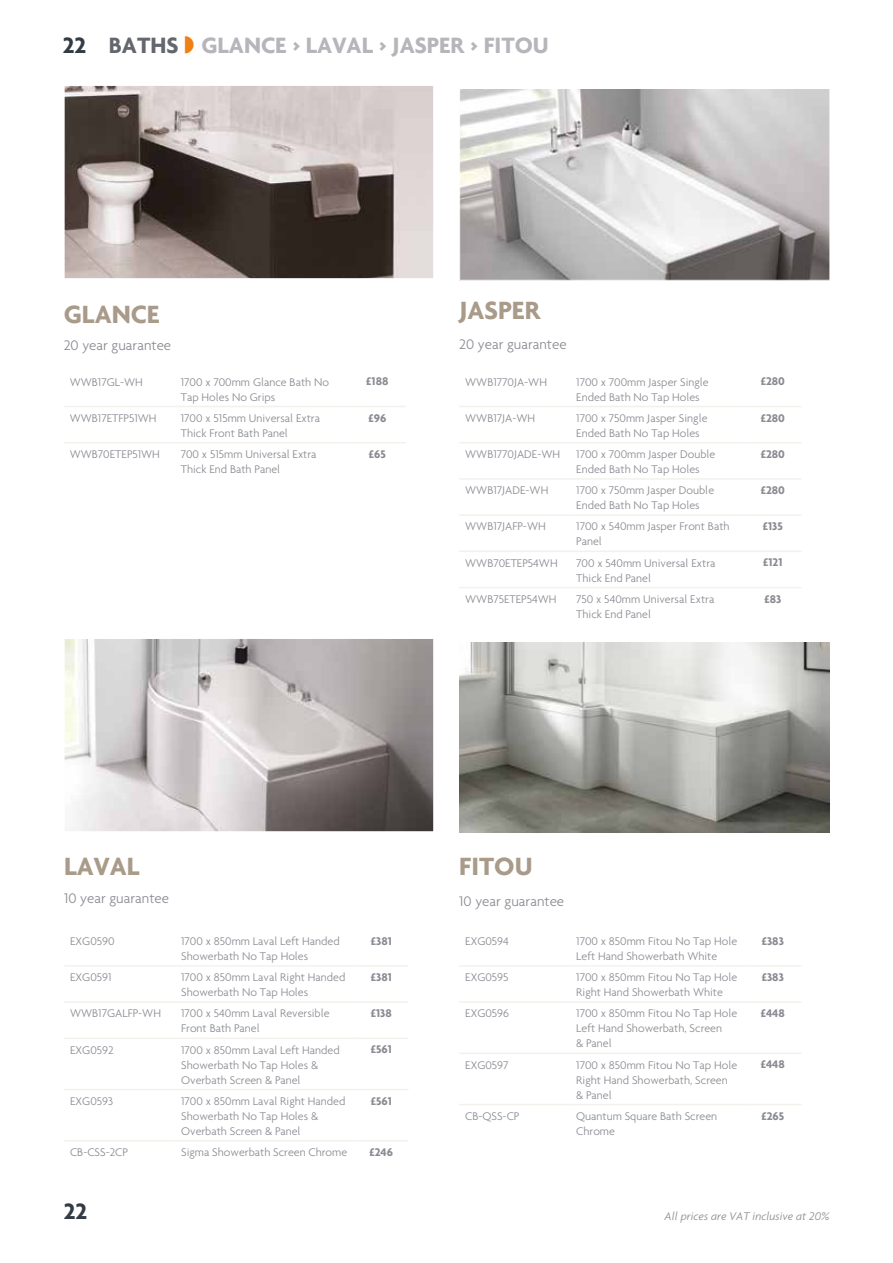
<style>
.page{position:relative;width:893px;height:1263px;background:#fff}
.page>*{position:absolute;margin:0;border:0;box-sizing:border-box;transform-origin:0 0}
.t1{font:700 27px "Agenda";color:#a99b8a}
.t2{font:700 24px "Agenda";color:#b6b5ba}
.t3{font:700 24px "Agenda";color:#333c45}
.t4{font:300 15px "Agenda";color:#8a8b92}
.t5{font:300 12px/15px "Agenda";color:#8a8b92}
.t6{font:700 12px "Agenda";color:#8a8b92}
.t7{font:italic 300 12px "Agenda";color:#8a8b92}
.s1{color:#65676f}
.s2{color:#f08013}
</style>
<div class="page">
<img style="left:66px;top:87px;width:366px;height:190px">
<div style="left:64px;top:85px;width:370px;height:194px;border:1px solid #fff"></div>
<img style="left:66px;top:640px;width:366px;height:190px">
<div style="left:64px;top:638px;width:370px;height:194px;border:1px solid #fff"></div>
<img style="left:461px;top:89px;width:367px;height:190px">
<div style="left:459px;top:87px;width:371px;height:194px;border:1px solid #fff"></div>
<hr style="left:64px;top:406px;width:111px;height:1px;background:#f4f1ed">
<hr style="left:175px;top:406px;width:174px;height:1px;background:#f4f1ed">
<hr style="left:349px;top:406px;width:57px;height:1px;background:#f4f1ed">
<hr style="left:64px;top:442px;width:111px;height:1px;background:#f4f1ed">
<hr style="left:175px;top:442px;width:174px;height:1px;background:#f4f1ed">
<hr style="left:349px;top:442px;width:57px;height:1px;background:#f4f1ed">
<hr style="left:459px;top:406px;width:111px;height:1px;background:#f4f1ed">
<hr style="left:570px;top:406px;width:174px;height:1px;background:#f4f1ed">
<hr style="left:744px;top:406px;width:57px;height:1px;background:#f4f1ed">
<hr style="left:459px;top:442px;width:111px;height:1px;background:#f4f1ed">
<hr style="left:570px;top:442px;width:174px;height:1px;background:#f4f1ed">
<hr style="left:744px;top:442px;width:57px;height:1px;background:#f4f1ed">
<hr style="left:459px;top:478px;width:111px;height:2px;background:#f4f1ed">
<hr style="left:570px;top:478px;width:174px;height:2px;background:#f4f1ed">
<hr style="left:744px;top:478px;width:57px;height:2px;background:#f4f1ed">
<hr style="left:459px;top:514px;width:111px;height:2px;background:#f4f1ed">
<hr style="left:570px;top:514px;width:174px;height:2px;background:#f4f1ed">
<hr style="left:744px;top:514px;width:57px;height:2px;background:#f4f1ed">
<hr style="left:459px;top:551px;width:111px;height:1px;background:#f4f1ed">
<hr style="left:570px;top:551px;width:174px;height:1px;background:#f4f1ed">
<hr style="left:744px;top:551px;width:57px;height:1px;background:#f4f1ed">
<hr style="left:459px;top:587px;width:111px;height:1px;background:#f4f1ed">
<hr style="left:570px;top:587px;width:174px;height:1px;background:#f4f1ed">
<hr style="left:744px;top:587px;width:57px;height:1px;background:#f4f1ed">
<hr style="left:459px;top:965px;width:111px;height:2px;background:#f4f1ed">
<hr style="left:570px;top:965px;width:174px;height:2px;background:#f4f1ed">
<hr style="left:744px;top:965px;width:57px;height:2px;background:#f4f1ed">
<hr style="left:459px;top:1001px;width:111px;height:2px;background:#f4f1ed">
<hr style="left:570px;top:1001px;width:174px;height:2px;background:#f4f1ed">
<hr style="left:744px;top:1001px;width:57px;height:2px;background:#f4f1ed">
<hr style="left:459px;top:1052px;width:111px;height:2px;background:#f4f1ed">
<hr style="left:570px;top:1052px;width:174px;height:2px;background:#f4f1ed">
<hr style="left:744px;top:1052px;width:57px;height:2px;background:#f4f1ed">
<hr style="left:459px;top:1104px;width:111px;height:1px;background:#f4f1ed">
<hr style="left:570px;top:1104px;width:174px;height:1px;background:#f4f1ed">
<hr style="left:744px;top:1104px;width:57px;height:1px;background:#f4f1ed">
<hr style="left:64px;top:965px;width:111px;height:2px;background:#f4f1ed">
<hr style="left:175px;top:965px;width:179px;height:2px;background:#f4f1ed">
<hr style="left:354px;top:965px;width:54px;height:2px;background:#f4f1ed">
<hr style="left:64px;top:1001px;width:111px;height:2px;background:#f4f1ed">
<hr style="left:175px;top:1001px;width:179px;height:2px;background:#f4f1ed">
<hr style="left:354px;top:1001px;width:54px;height:2px;background:#f4f1ed">
<hr style="left:64px;top:1037px;width:111px;height:2px;background:#f4f1ed">
<hr style="left:175px;top:1037px;width:179px;height:2px;background:#f4f1ed">
<hr style="left:354px;top:1037px;width:54px;height:2px;background:#f4f1ed">
<hr style="left:64px;top:1089px;width:111px;height:1px;background:#f4f1ed">
<hr style="left:175px;top:1089px;width:179px;height:1px;background:#f4f1ed">
<hr style="left:354px;top:1089px;width:54px;height:1px;background:#f4f1ed">
<hr style="left:64px;top:1140px;width:111px;height:1px;background:#f4f1ed">
<hr style="left:175px;top:1140px;width:179px;height:1px;background:#f4f1ed">
<hr style="left:354px;top:1140px;width:54px;height:1px;background:#f4f1ed">
<img style="left:459px;top:643px;width:370px;height:189px">
<h2 class="t3" style="left:63px;top:31px;width:25px">22</h2>
<h2 class="t2" style="left:109px;top:31px;width:441px"><span class="s1">BATHS</span> <span class="s2">◗</span> GLANCE &gt; LAVAL &gt; JASPER &gt; FITOU</h2>
<h1 class="t1" style="left:64px;top:298px;width:97px">GLANCE</h1>
<h1 class="t1" style="left:459px;top:294px;width:83px">JASPER</h1>
<p class="t4" style="left:64px;top:336px;width:109px">20 year guarantee</p>
<p class="t4" style="left:459px;top:336px;width:109px">20 year guarantee</p>
<p class="t5" style="left:70px;top:374px;width:75px">WWB17GL-WH</p>
<p class="t5" style="left:181px;top:374px;width:150px">1700 x 700mm Glance Bath No<br>Tap Holes No Grips</p>
<p class="t6" style="left:366px;top:374px;width:24px">£188</p>
<p class="t5" style="left:70px;top:410px;width:88px">WWB17ETFP51WH</p>
<p class="t5" style="left:181px;top:410px;width:141px">1700 x 515mm Universal Extra<br>Thick Front Bath Panel</p>
<p class="t6" style="left:368px;top:410px;width:19px">£96</p>
<p class="t5" style="left:70px;top:446px;width:92px">WWB70ETEP51WH</p>
<p class="t5" style="left:181px;top:446px;width:137px">700 x 515mm Universal Extra<br>Thick End Bath Panel</p>
<p class="t6" style="left:369px;top:447px;width:18px">£65</p>
<p class="t5" style="left:465px;top:374px;width:83px">WWB1770JA-WH</p>
<p class="t5" style="left:576px;top:374px;width:134px">1700 x 700mm Jasper Single<br>Ended Bath No Tap Holes</p>
<p class="t6" style="left:761px;top:374px;width:26px">£280</p>
<p class="t5" style="left:465px;top:410px;width:71px">WWB17JA-WH</p>
<p class="t5" style="left:576px;top:410px;width:133px">1700 x 750mm Jasper Single<br>Ended Bath No Tap Holes</p>
<p class="t6" style="left:761px;top:410px;width:26px">£280</p>
<p class="t5" style="left:465px;top:446px;width:96px">WWB1770JADE-WH</p>
<p class="t5" style="left:576px;top:446px;width:141px">1700 x 700mm Jasper Double<br>Ended Bath No Tap Holes</p>
<p class="t6" style="left:761px;top:447px;width:26px">£280</p>
<p class="t5" style="left:465px;top:483px;width:85px">WWB17JADE-WH</p>
<p class="t5" style="left:576px;top:483px;width:139px">1700 x 750mm Jasper Double<br>Ended Bath No Tap Holes</p>
<p class="t6" style="left:761px;top:483px;width:26px">£280</p>
<p class="t5" style="left:465px;top:519px;width:82px">WWB17JAFP-WH</p>
<p class="t5" style="left:576px;top:519px;width:155px">1700 x 540mm Jasper Front Bath<br>Panel</p>
<p class="t6" style="left:763px;top:519px;width:22px">£135</p>
<p class="t5" style="left:465px;top:555px;width:94px">WWB70ETEP54WH</p>
<p class="t5" style="left:576px;top:555px;width:141px">700 x 540mm Universal Extra<br>Thick End Panel</p>
<p class="t6" style="left:763px;top:555px;width:21px">£121</p>
<p class="t5" style="left:465px;top:591px;width:93px">WWB75ETEP54WH</p>
<p class="t5" style="left:576px;top:591px;width:140px">750 x 540mm Universal Extra<br>Thick End Panel</p>
<p class="t6" style="left:764px;top:591px;width:18px">£83</p>
<h1 class="t1" style="left:64px;top:849px;width:77px">LAVAL</h1>
<h1 class="t1" style="left:459px;top:850px;width:75px">FITOU</h1>
<p class="t4" style="left:64px;top:889px;width:106px">10 year guarantee</p>
<p class="t4" style="left:459px;top:892px;width:106px">10 year guarantee</p>
<p class="t5" style="left:70px;top:933px;width:46px">EXG0590</p>
<p class="t5" style="left:181px;top:933px;width:160px">1700 x 850mm Laval Left Handed<br>Showerbath No Tap Holes</p>
<p class="t6" style="left:371px;top:934px;width:22px">£381</p>
<p class="t5" style="left:70px;top:969px;width:43px">EXG0591</p>
<p class="t5" style="left:181px;top:969px;width:166px">1700 x 850mm Laval Right Handed<br>Showerbath No Tap Holes</p>
<p class="t6" style="left:371px;top:970px;width:22px">£381</p>
<p class="t5" style="left:70px;top:1006px;width:92px">WWB17GALFP-WH</p>
<p class="t5" style="left:181px;top:1006px;width:150px">1700 x 540mm Laval Reversible<br>Front Bath Panel</p>
<p class="t6" style="left:371px;top:1006px;width:22px">£138</p>
<p class="t5" style="left:70px;top:1042px;width:45px">EXG0592</p>
<p class="t5" style="left:181px;top:1042px;width:160px">1700 x 850mm Laval Left Handed<br>Showerbath No Tap Holes &amp;<br>Overbath Screen &amp; Panel</p>
<p class="t6" style="left:371px;top:1042px;width:23px">£561</p>
<p class="t5" style="left:70px;top:1093px;width:44px">EXG0593</p>
<p class="t5" style="left:181px;top:1093px;width:166px">1700 x 850mm Laval Right Handed<br>Showerbath No Tap Holes &amp;<br>Overbath Screen &amp; Panel</p>
<p class="t6" style="left:371px;top:1093px;width:23px">£561</p>
<p class="t5" style="left:70px;top:1144px;width:59px">CB-CSS-2CP</p>
<p class="t5" style="left:181px;top:1144px;width:168px">Sigma Showerbath Screen Chrome</p>
<p class="t6" style="left:370px;top:1145px;width:25px">£246</p>
<h2 class="t3" style="left:64px;top:1197px;width:25px">22</h2>
<p class="t5" style="left:465px;top:933px;width:45px">EXG0594</p>
<p class="t5" style="left:576px;top:933px;width:162px">1700 x 850mm Fitou No Tap Hole<br>Left Hand Showerbath White</p>
<p class="t6" style="left:762px;top:934px;width:24px">£383</p>
<p class="t5" style="left:465px;top:969px;width:45px">EXG0595</p>
<p class="t5" style="left:576px;top:969px;width:162px">1700 x 850mm Fitou No Tap Hole<br>Right Hand Showerbath White</p>
<p class="t6" style="left:762px;top:970px;width:24px">£383</p>
<p class="t5" style="left:465px;top:1006px;width:45px">EXG0596</p>
<p class="t5" style="left:576px;top:1006px;width:162px">1700 x 850mm Fitou No Tap Hole<br>Left Hand Showerbath, Screen<br>&amp; Panel</p>
<p class="t6" style="left:761px;top:1006px;width:26px">£448</p>
<p class="t5" style="left:465px;top:1057px;width:45px">EXG0597</p>
<p class="t5" style="left:576px;top:1057px;width:162px">1700 x 850mm Fitou No Tap Hole<br>Right Hand Showerbath, Screen &amp; Panel</p>
<p class="t6" style="left:761px;top:1057px;width:26px">£448</p>
<p class="t5" style="left:465px;top:1108px;width:56px">CB-QSS-CP</p>
<p class="t5" style="left:576px;top:1108px;width:142px">Quantum Square Bath Screen<br>Chrome</p>
<p class="t6" style="left:761px;top:1108px;width:24px">£265</p>
<p class="t7" style="left:664px;top:1209px;width:167px">All prices are VAT inclusive at 20%</p>
</div>
